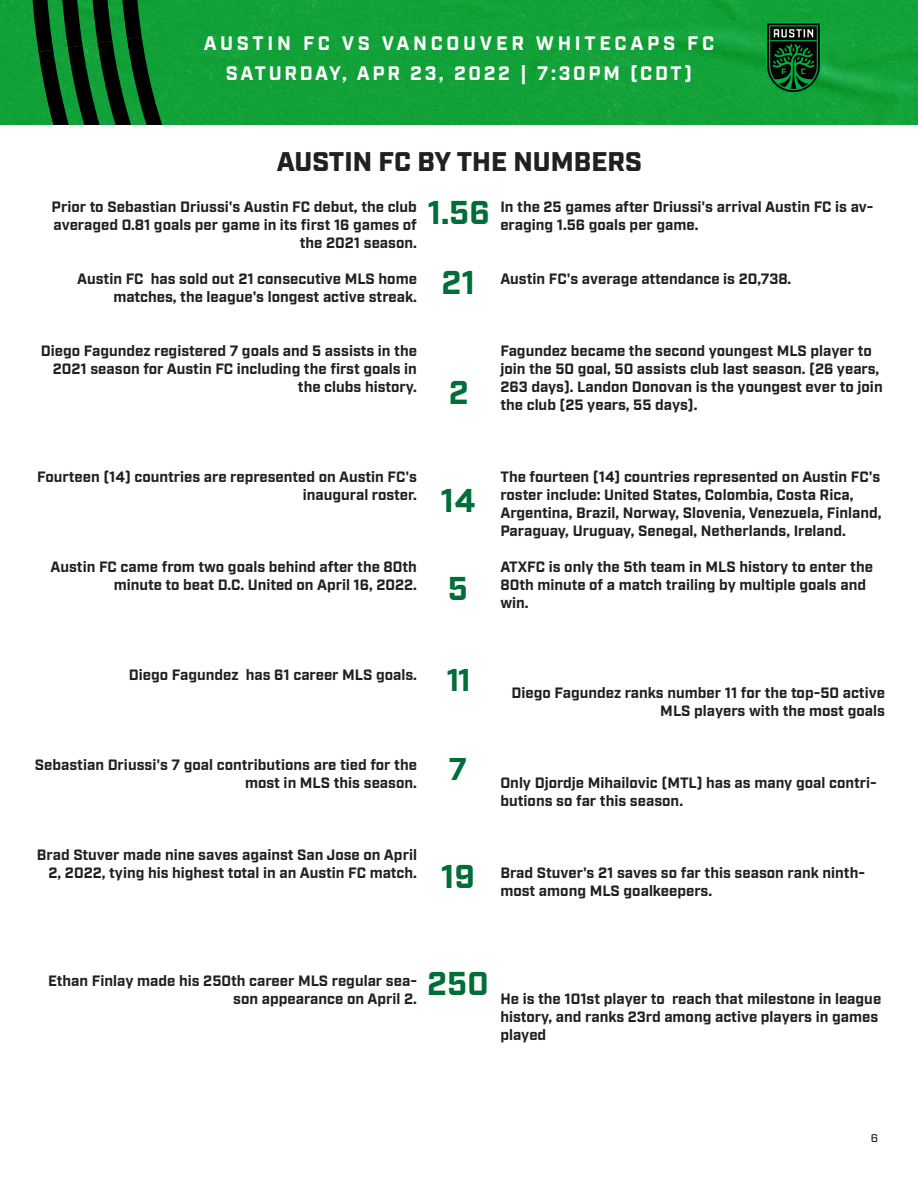
<style>
.page{position:relative;width:918px;height:1188px;background:#fff}
.page>*{position:absolute;margin:0;border:0;box-sizing:border-box;transform-origin:0 0}
.t1{font:700 33px "Industry";color:#006e37}
.t2{font:700 31.5px "Industry";color:#006e37}
.t3{font:900 27px "Industry";color:#231f20}
.t4{font:700 19.5px "Industry";letter-spacing:.14em;color:#fff}
.t5{font:700 19.5px "Industry";letter-spacing:.18em;color:#fff}
.t6{font:700 15px/18px "Industry";color:#231f20;text-align:right}
.t7{font:500 11.25px "Industry";color:#231f20;scale:1.06 1}
</style>
<div class="page">
<div style="left:0;top:0;width:918px;height:125px;background:#13a239"></div>
<svg style="left:30px;top:0;width:138px;height:125px;background:#095a1f"></svg>
<img style="left:767px;top:23px;width:54px;height:70px">
<p class="t5" style="left:204px;top:32px;width:512px">AUSTIN FC VS VANCOUVER WHITECAPS FC</p>
<p class="t4" style="left:226px;top:62px;width:468px">SATURDAY, APR 23, 2022 | 7:30PM (CDT)</p>
<p class="t3" style="left:277px;top:146px;width:367px">AUSTIN FC BY THE NUMBERS</p>
<p class="t6" style="left:52px;top:198px;width:367px">Prior to Sebastian Driussi's Austin FC debut, the club averaged 0.81 goals per game in its first 16 games of the 2021 season.</p>
<p class="t6" style="left:77px;top:270px;width:341px">Austin FC has sold out 21 consecutive MLS home matches, the league's longest active streak.</p>
<p class="t1" style="left:428px;top:193px;width:64px">1.56</p>
<p class="t6" style="left:500px;top:198px;width:374px;text-align:left">In the 25 games after Driussi's arrival Austin FC is av&shy;eraging 1.56 goals per game.</p>
<p class="t1" style="left:442px;top:263px;width:35px">21</p>
<p class="t6" style="left:500px;top:270px;width:292px">Austin FC's average attendance is 20,738.</p>
<p class="t6" style="left:41px;top:342px;width:378px">Diego Fagundez registered 7 goals and 5 assists in the<br>2021 season for Austin FC including the first goals in the clubs history.</p>
<p class="t6" style="left:37px;top:468px;width:381px">Fourteen (14) countries are represented on Austin FC's</p>
<p class="t6" style="left:303px;top:486px;width:116px">inaugural roster.</p>
<p class="t6" style="left:51px;top:558px;width:368px">Austin FC came from two goals behind after the 80th minute to beat D.C. United on April 16, 2022.</p>
<p class="t6" style="left:129px;top:666px;width:290px">Diego Fagundez has 61 career MLS goals.</p>
<p class="t6" style="left:35px;top:756px;width:384px">Sebastian Driussi's 7 goal contributions are tied for the most in MLS this season.</p>
<p class="t6" style="left:37px;top:846px;width:382px">Brad Stuver made nine saves against San Jose on April<br>2, 2022, tying his highest total in an Austin FC match.</p>
<p class="t1" style="left:449px;top:373px;width:21px">2</p>
<p class="t1" style="left:441px;top:480px;width:36px">14</p>
<p class="t1" style="left:448px;top:569px;width:22px">5</p>
<p class="t2" style="left:446px;top:661px;width:26px">11</p>
<p class="t2" style="left:449px;top:750px;width:20px">7</p>
<p class="t1" style="left:441px;top:857px;width:36px">19</p>
<p class="t6" style="left:500px;top:342px;width:384px;text-align:left">Fagundez became the second youngest MLS player to join the 50 goal, 50 assists club last season. (26 years, 263 days). Landon Donovan is the youngest ever to join the club (25 years, 55 days).</p>
<p class="t6" style="left:500px;top:468px;width:383px;text-align:left">The fourteen (14) countries represented on Austin FC's roster include: United States, Colombia, Costa Rica, Argentina, Brazil, Norway, Slovenia, Venezuela, Finland, Paraguay, Uruguay, Senegal, Netherlands, Ireland.</p>
<p class="t6" style="left:500px;top:558px;width:374px;text-align:left">ATXFC is only the 5th team in MLS history to enter the<br>80th minute of a match trailing by multiple goals and win.</p>
<p class="t6" style="left:512px;top:684px;width:375px">Diego Fagundez ranks number 11 for the top-50 active<br>MLS players with the most goals</p>
<p class="t6" style="left:500px;top:774px;width:378px;text-align:left">Only Djordje Mihailovic (MTL) has as many goal contri&shy;butions so far this season.</p>
<p class="t6" style="left:500px;top:864px;width:366px;text-align:left">Brad Stuver's 21 saves so far this season rank ninth&shy;most among MLS goalkeepers.</p>
<p class="t6" style="left:48px;top:972px;width:370px">Ethan Finlay made his 250th career MLS regular sea&shy;son appearance on April 2.</p>
<p class="t1" style="left:427px;top:964px;width:63px">250</p>
<p class="t6" style="left:500px;top:990px;width:382px;text-align:left">He is the 101st player to reach that milestone in league history, and ranks 23rd among active players in games played</p>
<p class="t7" style="left:871px;top:1132px;width:8px">6</p>
</div>
